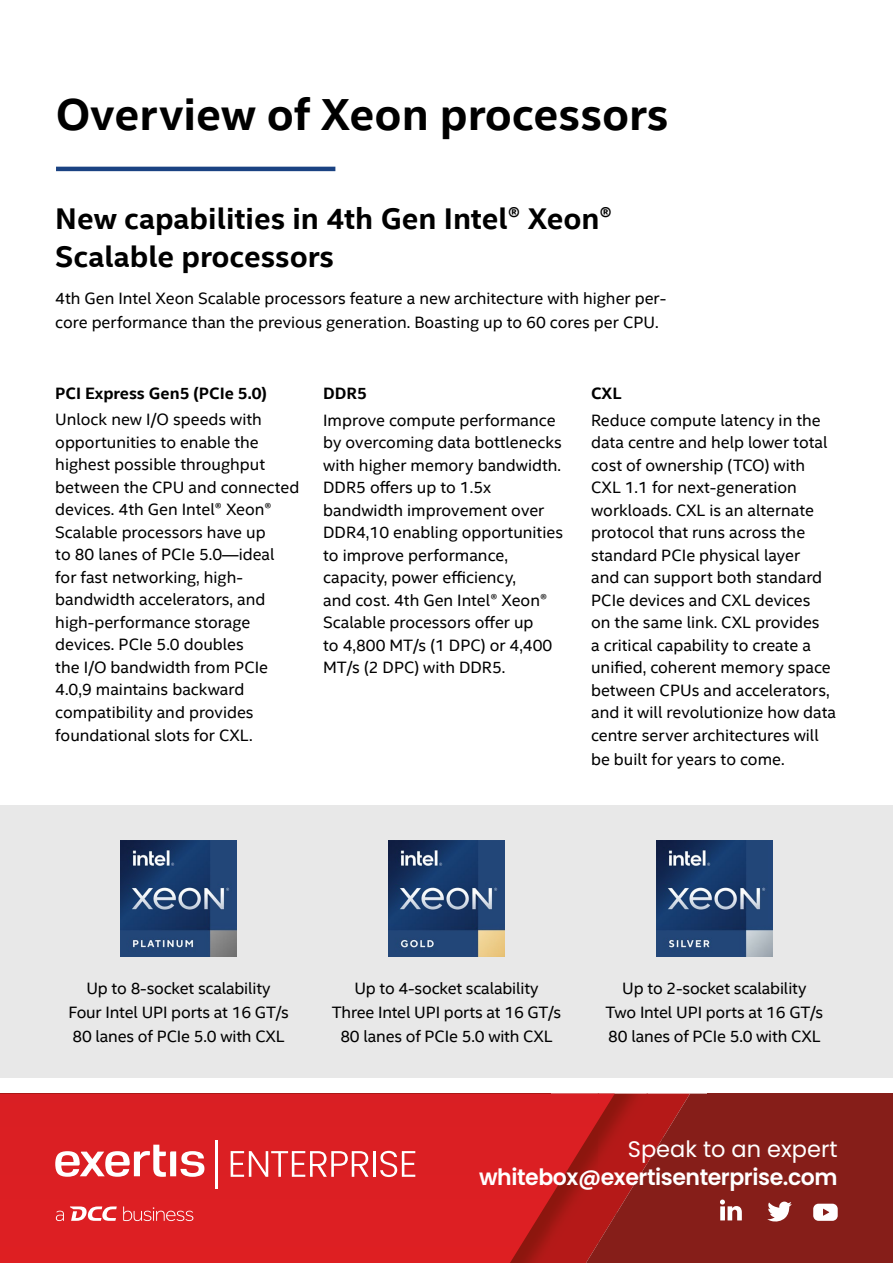
<style>
.page{position:relative;width:893px;height:1263px;background:#fff}
.page>*{position:absolute;margin:0;border:0;box-sizing:border-box;transform-origin:0 0}
.t1{font:700 45px "Intel Clear";color:#000}
.t2{font:700 30px/37.5px "Intel Clear";color:#000}
.t3{font:600 22.5px "Poppins";letter-spacing:-.02em;color:#fff}
.t4{font:22.5px "Poppins";color:#fff}
.t5{font:16.5px/22.5px "Intel Clear";color:#000}
.t6{font:700 16.5px "Intel Clear";color:#000}
</style>
<div class="page">
<img style="left:615px;top:1093px;width:32px;height:119px">
<img style="left:647px;top:1093px;width:15px;height:44px">
<div style="left:801px;top:1093px;width:92px;height:170px;background:#861e19"></div>
<div style="left:755px;top:1093px;width:46px;height:170px;background:#861e19"></div>
<div style="left:662px;top:1093px;width:93px;height:170px;background:#861e19"></div>
<img style="left:616px;top:1137px;width:47px;height:126px">
<img style="left:615px;top:1212px;width:2px;height:51px">
<svg style="left:0;top:1093px;width:615px;height:170px;background:#d51e21"></svg>
<svg style="left:70px;top:1206px;width:47px;height:15px"></svg>
<svg style="left:123px;top:1206px;width:70px;height:15px"></svg>
<svg style="left:56px;top:1211px;width:8px;height:10px"></svg>
<svg style="left:720px;top:1199px;width:22px;height:21px"></svg>
<svg style="left:767px;top:1201px;width:25px;height:21px"></svg>
<svg style="left:813px;top:1204px;width:25px;height:17px"></svg>
<svg style="left:55px;top:1145px;width:149px;height:32px"></svg>
<hr style="left:216px;top:1140px;width:2px;height:49px;background:#fff">
<svg style="left:231px;top:1151px;width:138px;height:26px"></svg>
<hr style="left:373px;top:1151px;width:3px;height:26px;background:#fff">
<svg style="left:380px;top:1151px;width:35px;height:26px"></svg>
<div style="left:0;top:805px;width:893px;height:273px;background:#e8e8e8"></div>
<hr style="left:56px;top:167px;width:279px;height:4px;background:#1a4282">
<img style="left:121px;top:840px;width:115px;height:116px">
<img style="left:389px;top:840px;width:115px;height:116px">
<img style="left:657px;top:840px;width:115px;height:116px">
<h1 class="t1" style="left:56px;top:84px;width:614px">Overview of Xeon processors</h1>
<h2 class="t2" style="left:55px;top:199px;width:558px">New capabilities in 4th Gen Intel® Xeon®<br>Scalable processors</h2>
<p class="t5" style="left:55px;top:285px;width:613px;line-height:24px">4th Gen Intel Xeon Scalable processors feature a new architecture with higher per&shy;core performance than the previous generation. Boasting up to 60 cores per CPU.</p>
<p class="t6" style="left:55px;top:381px;width:213px">PCI Express Gen5 (PCIe 5.0)</p>
<p class="t5" style="left:55px;top:408px;width:246px">Unlock new I/O speeds with opportunities to enable the highest possible throughput between the CPU and connected devices. 4th Gen Intel® Xeon®<br>Scalable processors have up<br>to 80 lanes of PCIe 5.0—ideal for fast networking, high&shy;bandwidth accelerators, and high-performance storage devices. PCIe 5.0 doubles<br>the I/O bandwidth from PCIe<br>4.0,9 maintains backward compatibility and provides foundational slots for CXL.</p>
<p class="t6" style="left:323px;top:382px;width:45px">DDR5</p>
<p class="t5" style="left:323px;top:408px;width:241px">Improve compute performance by overcoming data bottlenecks with higher memory bandwidth.<br>DDR5 offers up to 1.5x bandwidth improvement over<br>DDR4,10 enabling opportunities to improve performance, capacity, power efficiency,<br>and cost. 4th Gen Intel® Xeon®<br>Scalable processors offer up<br>to 4,800 MT/s (1 DPC) or 4,400<br>MT/s (2 DPC) with DDR5.</p>
<p class="t6" style="left:591px;top:382px;width:32px">CXL</p>
<p class="t5" style="left:591px;top:408px;width:247px">Reduce compute latency in the data centre and help lower total cost of ownership (TCO) with<br>CXL 1.1 for next-generation workloads. CXL is an alternate protocol that runs across the standard PCIe physical layer<br>and can support both standard<br>PCIe devices and CXL devices<br>on the same link. CXL provides<br>a critical capability to create a unified, coherent memory space between CPUs and accelerators, and it will revolutionize how data centre server architectures will</p>
<p class="t5" style="left:591px;top:747px;width:195px">be built for years to come.</p>
<p class="t5" style="left:68px;top:976px;width:222px;line-height:24px;text-align:center">Up to 8-socket scalability<br>Four Intel UPI ports at 16 GT/s<br>80 lanes of PCIe 5.0 with CXL</p>
<p class="t5" style="left:332px;top:976px;width:231px;line-height:24px;text-align:center">Up to 4-socket scalability<br>Three Intel UPI ports at 16 GT/s<br>80 lanes of PCIe 5.0 with CXL</p>
<p class="t5" style="left:606px;top:976px;width:219px;line-height:24px;text-align:center">Up to 2-socket scalability<br>Two Intel UPI ports at 16 GT/s<br>80 lanes of PCIe 5.0 with CXL</p>
<h3 class="t4" style="left:628px;top:1135px;width:211px">Speak to an expert</h3>
<h3 class="t3" style="left:479px;top:1164px;width:360px">whitebox@exertisenterprise.com</h3>
</div>
